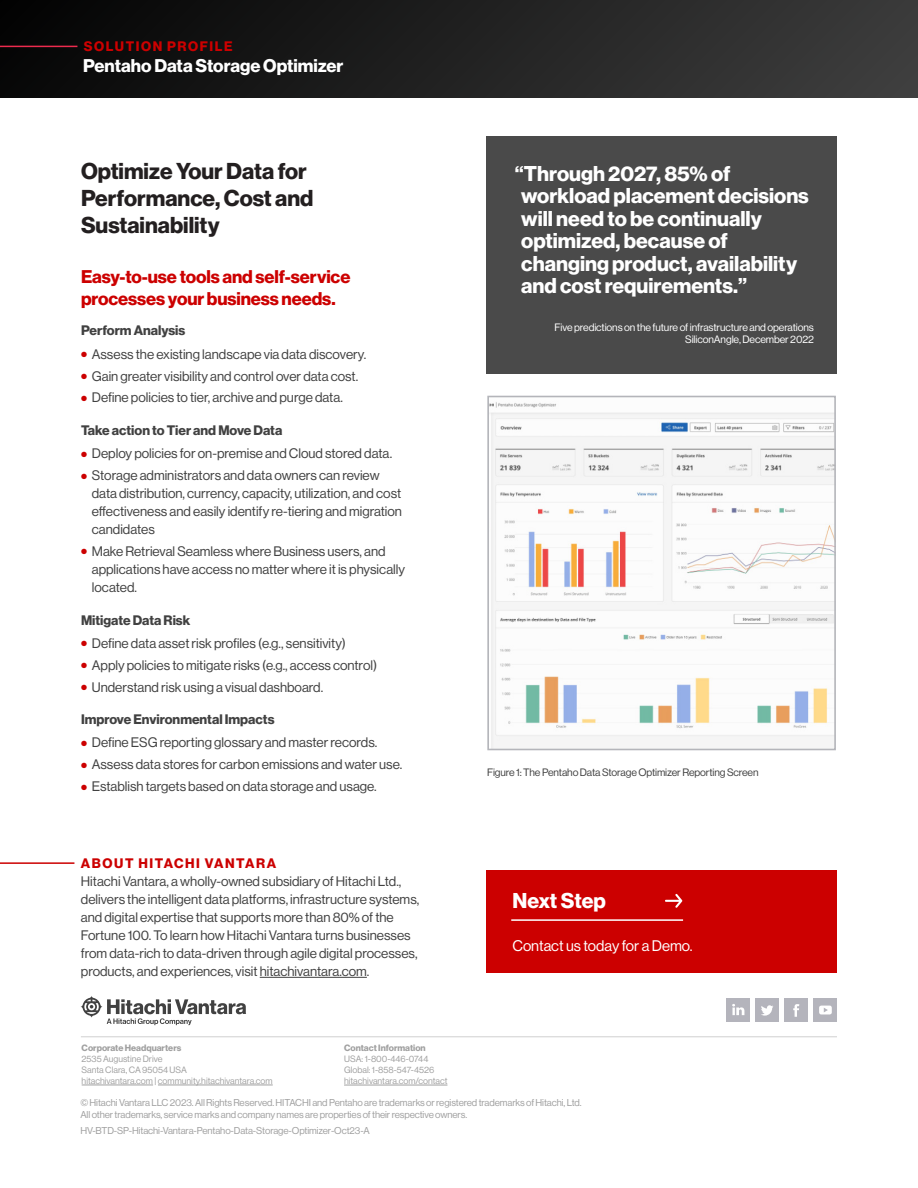
<style>
.page{position:relative;width:918px;height:1188px;background:#fff}
.page>*{position:absolute;margin:0;border:0;box-sizing:border-box;transform-origin:0 0}
.Lead_Paragraph_15_18{font:22.5px/27px "N Haas Grotesk DS Pro 75 Bd";color:#231f20}
.Callout_Headline_White{font:21px/22.5px "N Haas Grotesk DS Pro 75 Bd";color:#fff}
.CTA_Title_Learn_More{font:21px "N Haas Grotesk DS Pro 75 Bd";letter-spacing:-.005em;color:#fff}
.Primary-Subhead-Red{font:18px/22.5px "N Haas Grotesk DS Pro 75 Bd";letter-spacing:-.005em;color:#c00}
.t1{font:18px "N Haas Grotesk DS Pro 75 Bd";color:#fff}
.CTA_Body_10pt{font:15px "N Haas Grotesk DS Pro 55 Rg";color:#fff}
.Body{font:13.5px/18px "N Haas Grotesk DS Pro 55 Rg";color:#414141}
.Secondary-Subhead-Grey{font:13.5px "N Haas Grotesk DS Pro 75 Bd";color:#414141}
.Doc_Type_RED{font:13.5px "N Haas Grotesk DS Pro 75 Bd";letter-spacing:.115em;color:#c00}
.t2{font:10.5px/12px "N Haas Grotesk DS Pro 55 Rg";letter-spacing:-.01em;color:#fff;text-align:right}
.t3{font:10.5px "N Haas Grotesk DS Pro 55 Rg";letter-spacing:-.01em;color:#414141}
.t4{font:9.75px/12px "N Haas Grotesk DS Pro 55 Rg";letter-spacing:-.01em;color:#a0a0a0}
.t5{font:9px/10.8px "N Haas Grotesk DS Pro 55 Rg";color:#a0a0a0}
.t6{font:9px "N Haas Grotesk DS Pro 75 Bd";color:#a0a0a0}
.s1{color:#c00}
</style>
<div class="page">
<div style="left:0;top:0;width:918px;height:98px;background:linear-gradient(to right,#040404,#3d3d3d)"></div>
<hr style="left:81px;top:1036px;width:756px;height:1px;background:#d0d0d0">
<div style="left:785px;top:999px;width:23px;height:23px;background:#b4b4bc"></div>
<svg style="left:793px;top:1004px;width:6px;height:13px"></svg>
<div style="left:726px;top:999px;width:24px;height:23px;background:#b4b4bc"></div>
<svg style="left:732px;top:1004px;width:12px;height:11px"></svg>
<div style="left:756px;top:999px;width:23px;height:23px;background:#b4b4bc"></div>
<svg style="left:761px;top:1005px;width:12px;height:11px"></svg>
<div style="left:814px;top:999px;width:23px;height:23px;background:#b4b4bc"></div>
<svg style="left:819px;top:1006px;width:13px;height:8px"></svg>
<hr style="left:0;top:46px;width:77px;height:1px;background:#ed2b4e">
<hr style="left:82px;top:1085px;width:71px;height:1px;background:#a0a0a0">
<hr style="left:158px;top:1085px;width:115px;height:1px;background:#a0a0a0">
<hr style="left:344px;top:1085px;width:103px;height:1px;background:#a0a0a0">
<svg style="left:81px;top:996px;width:165px;height:29px"></svg>
<hr style="left:0;top:862px;width:74px;height:2px;background:#c00">
<hr style="left:260px;top:977px;width:107px;height:1px;background:#414141">
<div style="left:486px;top:870px;width:351px;height:103px;background:#c00"></div>
<hr style="left:511px;top:919px;width:172px;height:2px;background:#fff">
<svg style="left:665px;top:894px;width:17px;height:14px"></svg>
<img style="left:490px;top:402px;width:343px;height:345px">
<div style="left:487px;top:396px;width:349px;height:354px;border:2px solid #b4b5ba"></div>
<div style="left:486px;top:136px;width:351px;height:238px;background:#4a4a4a"></div>
<p class="Doc_Type_RED" style="left:84px;top:38px;width:150px">SOLUTION PROFILE</p>
<h3 class="t1" style="left:83px;top:55px;width:262px">Pentaho Data Storage Optimizer</h3>
<p class="Lead_Paragraph_15_18" style="left:81px;top:158px;width:234px">Optimize Your Data for<br>Performance, Cost and<br>Sustainability</p>
<p class="Primary-Subhead-Red" style="left:81px;top:266px;width:271px">Easy-to-use tools and self-service processes your business needs.</p>
<p class="Secondary-Subhead-Grey" style="left:81px;top:323px;width:106px">Perform Analysis</p>
<p class="Body" style="left:81px;top:345px;width:287px"><span class="s1">●</span> Assess the existing landscape via data discovery.</p>
<p class="Body" style="left:81px;top:367px;width:279px"><span class="s1">●</span> Gain greater visibility and control over data cost.</p>
<p class="Body" style="left:81px;top:389px;width:263px"><span class="s1">●</span> Define policies to tier, archive and purge data.</p>
<p class="Secondary-Subhead-Grey" style="left:81px;top:422px;width:203px">Take action to Tier and Move Data</p>
<p class="Body" style="left:81px;top:445px;width:313px"><span class="s1">●</span> Deploy policies for on-premise and Cloud stored data.</p>
<p class="Body" style="left:92px;top:467px;width:312px;text-indent:-11px"><span class="s1">●</span> Storage administrators and data owners can review data distribution, currency, capacity, utilization, and cost effectiveness and easily identify re-tiering and migration candidates</p>
<p class="Body" style="left:92px;top:542px;width:315px;text-indent:-11px"><span class="s1">●</span> Make Retrieval Seamless where Business users, and applications have access no matter where it is physically located.</p>
<p class="Secondary-Subhead-Grey" style="left:81px;top:612px;width:111px">Mitigate Data Risk</p>
<p class="Body" style="left:81px;top:634px;width:266px"><span class="s1">●</span> Define data asset risk profiles (e.g., sensitivity)</p>
<p class="Body" style="left:81px;top:656px;width:298px"><span class="s1">●</span> Apply policies to mitigate risks (e.g., access control)</p>
<p class="Body" style="left:81px;top:678px;width:244px"><span class="s1">●</span> Understand risk using a visual dashboard.</p>
<p class="Secondary-Subhead-Grey" style="left:81px;top:711px;width:195px">Improve Environmental Impacts</p>
<p class="Body" style="left:81px;top:734px;width:298px"><span class="s1">●</span> Define ESG reporting glossary and master records.</p>
<p class="Body" style="left:81px;top:756px;width:323px"><span class="s1">●</span> Assess data stores for carbon emissions and water use.</p>
<p class="Body" style="left:81px;top:777px;width:297px"><span class="s1">●</span> Establish targets based on data storage and usage.</p>
<p class="Doc_Type_RED" style="left:81px;top:855px;width:197px">ABOUT HITACHI VANTARA</p>
<p class="Body" style="left:81px;top:872px;width:340px">Hitachi Vantara, a wholly-owned subsidiary of Hitachi Ltd., delivers the intelligent data platforms, infrastructure systems, and digital expertise that supports more than 80% of the Fortune 100. To learn how Hitachi Vantara turns businesses from data-rich to data-driven through agile digital processes, products, and experiences, visit hitachivantara.com.</p>
<p class="t6" style="left:82px;top:1043px;width:101px">Corporate Headquarters</p>
<p class="t5" style="left:82px;top:1054px;width:193px">2535 Augustine Drive<br>Santa Clara, CA 95054 USA<br>hitachivantara.com | community.hitachivantara.com</p>
<p class="t6" style="left:344px;top:1043px;width:83px">Contact Information</p>
<p class="t5" style="left:344px;top:1054px;width:105px">USA: 1-800-446-0744<br>Global: 1-858-547-4526 hitachivantara.com/contact</p>
<p class="Callout_Headline_White" style="left:521px;top:162px;width:289px;text-indent:-6px">“Through 2027, 85% of workload placement decisions will need to be continually optimized, because of changing product, availability and cost requirements.”</p>
<p class="t2" style="left:555px;top:321px;width:261px">Five predictions on the future of infrastructure and operations<br>SiliconAngle, December 2022</p>
<p class="t3" style="left:487px;top:766px;width:273px">Figure 1: The Pentaho Data Storage Optimizer Reporting Screen</p>
<p class="CTA_Title_Learn_More" style="left:512px;top:888px;width:95px">Next Step</p>
<p class="CTA_Body_10pt" style="left:512px;top:937px;width:182px">Contact us today for a Demo.</p>
<p class="t4" style="left:80px;top:1096px;width:503px">© Hitachi Vantara LLC 2023. All Rights Reserved. HITACHI and Pentaho are trademarks or registered trademarks of Hitachi, Ltd.<br>All other trademarks, service marks and company names are properties of their respective owners.</p>
<p class="t4" style="left:80px;top:1125px;width:291px">HV-BTD-SP-Hitachi-Vantara-Pentaho-Data-Storage-Optimizer-Oct23-A</p>
</div>
